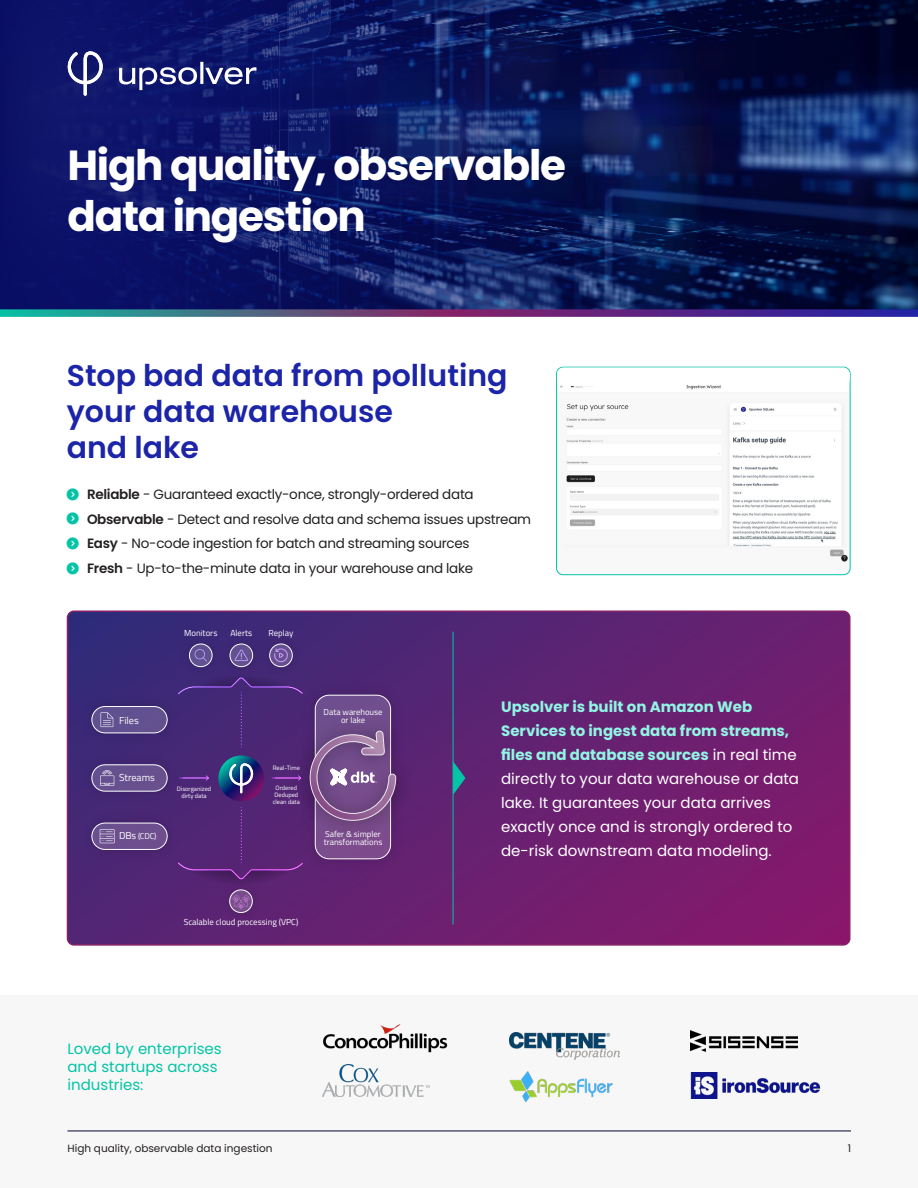
<style>
.page{position:relative;width:918px;height:1188px;background:#fff}
.page>*{position:absolute;margin:0;border:0;box-sizing:border-box;transform-origin:0 0}
.t1{font:700 42px/50.4px "Poppins";letter-spacing:-.03em;color:#fff}
.t2{font:600 30px/36px "Poppins";color:#1c24a8}
.Body{font:15px/24px "Poppins";color:#fff}
.t3{font:15px/18px "Poppins";color:#03c4a6}
.t4{font:13.5px "Poppins";letter-spacing:-.02em;color:#231f20}
.Footer_Text{font:10.5px "Poppins";color:#231f20}
.Page_Number{font:10.5px "Poppins";color:#231f20}
.t5{font:10.2px "Cairo";color:#fff}
.t6{font:8.7px "Cairo";color:#fff}
.t7{font:8.55px/8.1px "Cairo";color:#fff;text-align:center}
.t8{font:6.3px/7.1px "Cairo";color:#fff;text-align:center}
.s1{font-weight:600}
.s2{font-size:10.2px}
.s3{font-weight:700;color:#91f5e3}
</style>
<div class="page">
<img style="left:0;top:0;width:918px;height:309px">
<div style="left:0;top:996px;width:918px;height:192px;background:#f7f7f7"></div>
<svg style="left:0;top:309px;width:918px;height:8px;background:#4d4985"></svg>
<svg style="left:119px;top:62px;width:137px;height:28px"></svg>
<svg style="left:68px;top:51px;width:36px;height:45px"></svg>
<img style="left:323px;top:1024px;width:124px;height:28px">
<img style="left:510px;top:1032px;width:110px;height:27px">
<img style="left:323px;top:1064px;width:106px;height:33px">
<img style="left:691px;top:1073px;width:129px;height:25px">
<img style="left:510px;top:1071px;width:103px;height:30px">
<img style="left:691px;top:1031px;width:107px;height:21px">
<hr style="left:68px;top:1131px;width:783px;height:1px;background:#03052e">
<svg style="left:68px;top:612px;width:782px;height:331px;background:#642170"></svg>
<div style="left:78px;top:693px;width:100px;height:54px;background:#3c2876"></div>
<div style="left:92px;top:707px;width:75px;height:26px;background:#615190;border-radius:13px"></div>
<svg style="left:101px;top:712px;width:12px;height:15px"></svg>
<div style="left:92px;top:706px;width:75px;height:27px;border:1px solid #fff;border-radius:13px"></div>
<img style="left:178px;top:632px;width:40px;height:42px">
<svg style="left:189px;top:644px;width:23px;height:23px"></svg>
<div style="left:189px;top:644px;width:23px;height:23px;border:1px solid #fff;border-radius:50%"></div>
<div style="left:78px;top:751px;width:103px;height:54px;background:#432775"></div>
<div style="left:92px;top:765px;width:75px;height:26px;background:#68508f;border-radius:13px"></div>
<svg style="left:100px;top:770px;width:14px;height:16px"></svg>
<div style="left:92px;top:765px;width:75px;height:26px;border:1px solid #fff;border-radius:13px"></div>
<div style="left:78px;top:810px;width:100px;height:53px;background:#492674"></div>
<div style="left:92px;top:823px;width:75px;height:26px;background:#6c4e8e;border-radius:13px"></div>
<svg style="left:100px;top:829px;width:15px;height:14px"></svg>
<div style="left:92px;top:823px;width:75px;height:27px;border:1px solid #fff;border-radius:13px"></div>
<svg style="left:218px;top:755px;width:46px;height:46px"></svg>
<svg style="left:229px;top:763px;width:24px;height:30px"></svg>
<img style="left:303px;top:678px;width:105px;height:198px">
<svg style="left:315px;top:695px;width:76px;height:164px;background:#784f8e"></svg>
<div style="left:315px;top:695px;width:76px;height:164px;border:1px solid #fff;border-radius:14px"></div>
<img style="left:286px;top:707px;width:134px;height:137px">
<svg style="left:310px;top:731px;width:86px;height:90px;background:#846094"></svg>
<svg style="left:178px;top:674px;width:125px;height:75px;background:#472877"></svg>
<svg style="left:178px;top:808px;width:125px;height:79px;background:#572575"></svg>
<img style="left:218px;top:878px;width:46px;height:46px">
<svg style="left:230px;top:890px;width:22px;height:23px"></svg>
<div style="left:230px;top:890px;width:22px;height:23px;border:1px solid #fff;border-radius:50%"></div>
<img style="left:218px;top:632px;width:40px;height:46px">
<svg style="left:230px;top:644px;width:23px;height:23px"></svg>
<div style="left:230px;top:644px;width:23px;height:23px;border:1px solid #fff;border-radius:50%"></div>
<div style="left:258px;top:632px;width:46px;height:46px;background:#422775"></div>
<svg style="left:270px;top:644px;width:22px;height:23px"></svg>
<div style="left:270px;top:644px;width:22px;height:23px;border:1px solid #fff;border-radius:50%"></div>
<svg style="left:274px;top:648px;width:14px;height:14px"></svg>
<svg style="left:195px;top:649px;width:12px;height:13px"></svg>
<svg style="left:235px;top:650px;width:13px;height:11px"></svg>
<svg style="left:233px;top:895px;width:16px;height:14px"></svg>
<svg style="left:180px;top:775px;width:29px;height:6px"></svg>
<svg style="left:272px;top:775px;width:29px;height:6px"></svg>
<div style="left:67px;top:611px;width:783px;height:335px;border:2px solid #872166;border-radius:6px"></div>
<div style="left:557px;top:367px;width:293px;height:208px;background:#f8f8f8;border-radius:6px"></div>
<img style="left:560px;top:385px;width:288px;height:177px">
<div style="left:556px;top:367px;width:294px;height:208px;border:1px solid #03c4a6;border-radius:6px"></div>
<svg style="left:454px;top:761px;width:11px;height:34px"></svg>
<hr style="left:453px;top:632px;width:1px;height:292px;background:#03c4a6">
<svg style="left:557px;top:368px;width:293px;height:14px"></svg>
<h1 class="t1" style="left:68px;top:141px;width:500px">High quality, observable data ingestion</h1>
<h2 class="t2" style="left:67px;top:358px;width:442px">Stop bad data from polluting your data warehouse<br>and lake</h2>
<p class="t4" style="left:87px;top:487px;width:388px"><span class="s1">Reliable</span> - Guaranteed exactly-once, strongly-ordered data</p>
<p class="t4" style="left:87px;top:511px;width:446px"><span class="s1">Observable</span> - Detect and resolve data and schema issues upstream</p>
<p class="t4" style="left:87px;top:536px;width:384px"><span class="s1">Easy</span> - No-code ingestion for batch and streaming sources</p>
<p class="t4" style="left:87px;top:560px;width:388px"><span class="s1">Fresh</span> - Up-to-the-minute data in your warehouse and lake</p>
<p class="t6" style="left:184px;top:627px;width:35px">Monitors</p>
<p class="t6" style="left:230px;top:627px;width:23px">Alerts</p>
<p class="t6" style="left:269px;top:627px;width:26px">Replay</p>
<p class="t5" style="left:119px;top:712px;width:21px">Files</p>
<p class="t5" style="left:119px;top:770px;width:37px">Streams</p>
<p class="t7" style="left:119px;top:832px;width:39px"><span class="s2">DBs</span> (CDC)</p>
<p class="t8" style="left:273px;top:764px;width:29px">Real-Time</p>
<p class="t8" style="left:177px;top:785px;width:36px">Disorganized dirty data</p>
<p class="t8" style="left:273px;top:784px;width:29px">Ordered<br>Deduped clean data</p>
<p class="t7" style="left:324px;top:708px;width:60px">Data warehouse or lake</p>
<p class="t7" style="left:324px;top:830px;width:60px;text-align:left">Safer &amp; simpler transformations</p>
<p class="t6" style="left:184px;top:916px;width:116px">Scalable cloud processing (VPC)</p>
<h4 class="t3" style="left:68px;top:1039px;width:156px">Loved by enterprises and startups across industries:</h4>
<p class="Body" style="left:501px;top:695px;width:299px"><span class="s3">Upsolver is built on Amazon Web Services to ingest data from streams, files and database sources</span> in real time directly to your data warehouse or data lake. It guarantees your data arrives exactly once and is strongly ordered to de-risk downstream data modeling.</p>
<p class="Footer_Text" style="left:68px;top:1142px;width:207px">High quality, observable data ingestion</p>
<p class="Page_Number" style="left:848px;top:1142px;width:5px">1</p>
</div>
